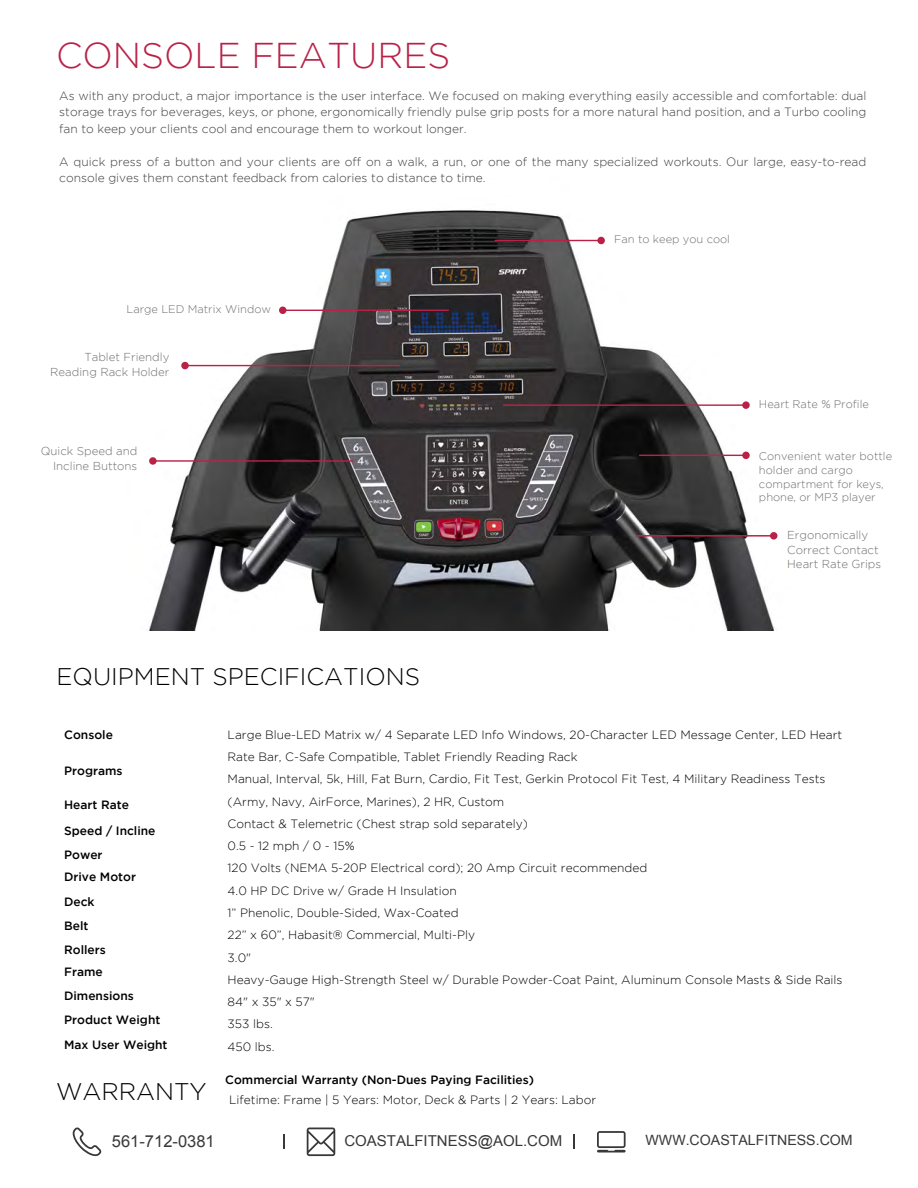
<style>
.page{position:relative;width:918px;height:1188px;background:#fff}
.page>*{position:absolute;margin:0;border:0;box-sizing:border-box;transform-origin:0 0}
.t1{font:300 35.85px "Gotham";color:#b92247}
.t2{font:300 24px "Gotham";color:#000}
.t3{font:16.5px "Arial";color:#383838}
.t4{font:15px "Arial";color:#383838}
.t5{font:14.25px "Arial";color:#383838}
.t6{font:300 12px/22.4px "Gotham";color:#000}
.t7{font:300 12px/16.5px "Gotham";color:#3c3c3b;text-align:justify}
.t8{font:500 12px/23.9px "Gotham";color:#000}
.t9{font:300 11.55px/14.4px "Gotham";color:#706f6f;text-align:right}
.t10{font:300 11.1px/14px "Gotham";color:#706f6f}
</style>
<div class="page">
<img style="left:146px;top:210px;width:629px;height:421px">
<div style="left:597px;top:237px;width:8px;height:7px;background:#b92247;border-radius:50%"></div>
<hr style="left:495px;top:240px;width:109px;height:1px;background:#b92247">
<svg style="left:742px;top:401px;width:8px;height:8px"></svg>
<hr style="left:503px;top:404px;width:245px;height:2px;background:#b92247">
<svg style="left:279px;top:306px;width:8px;height:8px"></svg>
<hr style="left:280px;top:310px;width:169px;height:1px;background:#b92247">
<svg style="left:181px;top:362px;width:8px;height:8px"></svg>
<hr style="left:183px;top:365px;width:217px;height:1px;background:#b92247">
<svg style="left:149px;top:457px;width:8px;height:8px"></svg>
<hr style="left:151px;top:460px;width:202px;height:2px;background:#b92247">
<div style="left:742px;top:451px;width:8px;height:8px;background:#b92247;border-radius:50%"></div>
<hr style="left:639px;top:455px;width:109px;height:1px;background:#b92247">
<div style="left:770px;top:532px;width:8px;height:8px;background:#b92247;border-radius:50%"></div>
<hr style="left:637px;top:535px;width:139px;height:2px;background:#b92247">
<svg style="left:307px;top:1128px;width:28px;height:28px"></svg>
<svg style="left:597px;top:1131px;width:29px;height:22px"></svg>
<svg style="left:73px;top:1127px;width:28px;height:30px"></svg>
<svg style="left:283px;top:1134px;width:1px;height:15px"></svg>
<svg style="left:573px;top:1134px;width:2px;height:15px"></svg>
<h1 class="t1" style="left:56px;top:36px;width:396px">CONSOLE FEATURES</h1>
<p class="t7" style="left:59px;top:87px;width:809px">As with any product, a major importance is the user interface. We focused on making everything easily accessible and comfortable: dual storage trays for beverages, keys, or phone, ergonomically friendly pulse grip posts for a more natural hand position, and a Turbo cooling fan to keep your clients cool and encourage them to workout longer.</p>
<p class="t7" style="left:59px;top:153px;width:809px">A quick press of a button and your clients are off on a walk, a run, or one of the many specialized workouts. Our large, easy-to-read console gives them constant feedback from calories to distance to time.</p>
<p class="t10" style="left:126px;top:302px;width:146px">Large LED Matrix Window</p>
<p class="t9" style="left:50px;top:350px;width:121px">Tablet Friendly<br>Reading Rack Holder</p>
<p class="t9" style="left:41px;top:444px;width:98px">Quick Speed and<br>Incline Buttons</p>
<h2 class="t2" style="left:57px;top:664px;width:365px">EQUIPMENT SPECIFICATIONS</h2>
<p class="t10" style="left:614px;top:232px;width:117px">Fan to keep you cool</p>
<p class="t10" style="left:759px;top:397px;width:111px">Heart Rate % Profile</p>
<p class="t10" style="left:759px;top:449px;width:135px">Convenient water bottle holder and cargo compartment for keys, phone, or MP3 player</p>
<p class="t9" style="left:787px;top:528px;width:96px;text-align:left">Ergonomically<br>Correct Contact<br>Heart Rate Grips</p>
<p class="t8" style="left:64px;top:722px;width:50px">Console</p>
<p class="t8" style="left:64px;top:758px;width:60px">Programs</p>
<p class="t8" style="left:64px;top:792px;width:93px;line-height:25.2px">Heart Rate<br>Speed / Incline</p>
<p class="t8" style="left:64px;top:843px;width:73px;line-height:22.5px">Power<br>Drive Motor</p>
<p class="t8" style="left:64px;top:890px;width:43px">Deck<br>Belt<br>Rollers</p>
<p class="t8" style="left:64px;top:960px;width:98px">Frame<br>Dimensions<br>Product Weight</p>
<p class="t8" style="left:64px;top:1033px;width:105px">Max User Weight</p>
<h2 class="t2" style="left:56px;top:1079px;width:152px">WARRANTY</h2>
<p class="t6" style="left:228px;top:723px;width:616px">Large Blue-LED Matrix w/ 4 Separate LED Info Windows, 20-Character LED Message Center, LED Heart Rate Bar, C-Safe Compatible, Tablet Friendly Reading Rack<br>Manual, Interval, 5k, Hill, Fat Burn, Cardio, Fit Test, Gerkin Protocol Fit Test, 4 Military Readiness Tests (Army, Navy, AirForce, Marines), 2 HR, Custom<br>Contact &amp; Telemetric (Chest strap sold separately)<br>0.5 - 12 mph / 0 - 15%<br>120 Volts (NEMA 5-20P Electrical cord); 20 Amp Circuit recommended<br>4.0 HP DC Drive w/ Grade H Insulation<br>1” Phenolic, Double-Sided, Wax-Coated<br>22” x 60”, Habasit® Commercial, Multi-Ply<br>3.0"<br>Heavy-Gauge High-Strength Steel w/ Durable Powder-Coat Paint, Aluminum Console Masts &amp; Side Rails 84" x 35" x 57"<br>353 lbs.<br>450 lbs.</p>
<p class="t8" style="left:225px;top:1067px;width:310px">Commercial Warranty (Non-Dues Paying Facilities)</p>
<p class="t6" style="left:229px;top:1088px;width:369px">Lifetime: Frame | 5 Years: Motor, Deck &amp; Parts | 2 Years: Labor</p>
<h3 class="t3" style="left:112px;top:1130px;width:104px">561-712-0381</h3>
<p class="t4" style="left:344px;top:1131px;width:219px">COASTALFITNESS@AOL.COM</p>
<p class="t5" style="left:646px;top:1131px;width:209px">WWW.COASTALFITNESS.COM</p>
</div>
